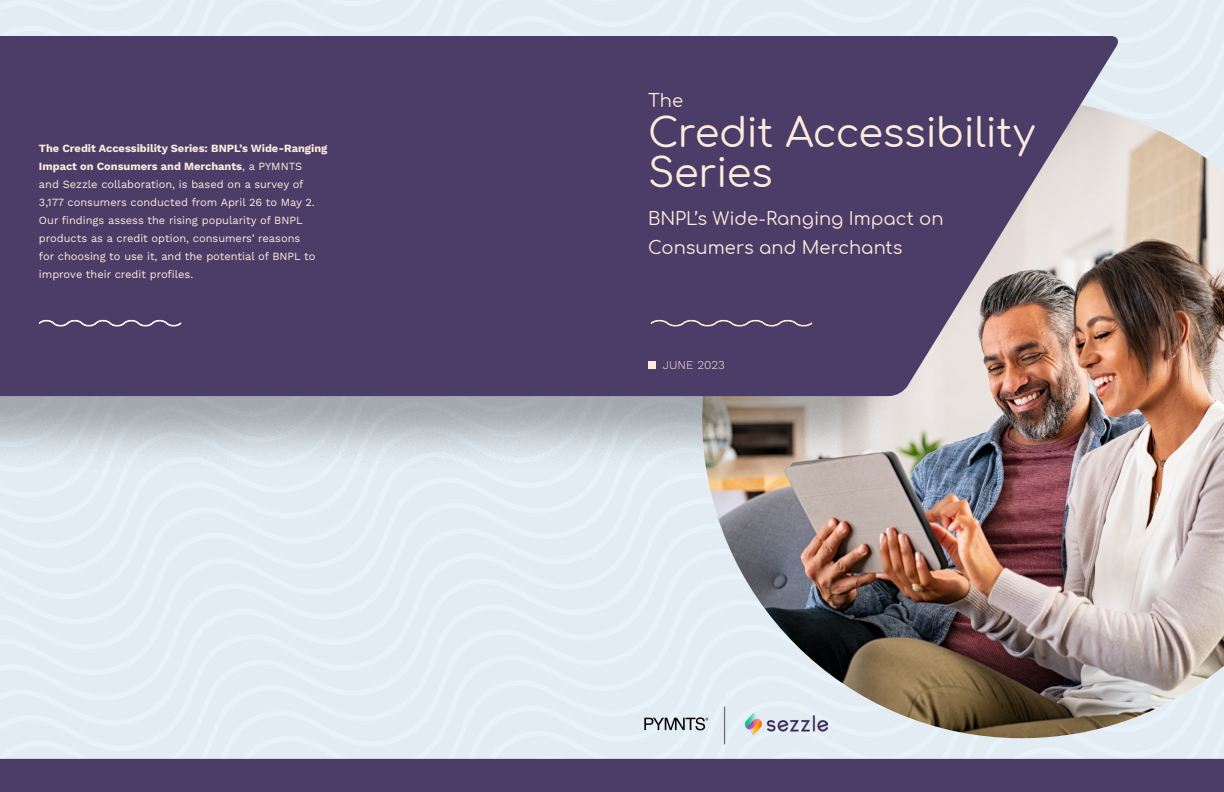
<style>
.page{position:relative;width:1224px;height:792px;background:#fff}
.page>*{position:absolute;margin:0;border:0;box-sizing:border-box;transform-origin:0 0}
.t1{font:40px/40px "Comfortaa";letter-spacing:-.015em;color:#fdebdb}
.t2{font:18px/29px "Comfortaa";color:#fdebdb}
.t3{font:300 12px "Work Sans";color:#fdebdb}
.t4{font:11px/18px "Work Sans";color:#fdebdb}
.s1{font-weight:700}
</style>
<div class="page">
<div style="left:0;top:757px;width:1224px;height:35px;background:#ced3df"></div>
<div style="left:0;top:759px;width:1224px;height:33px;background:#4c3d68"></div>
<img style="left:702px;top:99px;width:522px;height:639px">
<div style="left:0;top:34px;width:1099px;height:438px;background:#000;opacity:.3"></div>
<svg style="left:0;top:36px;width:1120px;height:360px;background:#58486e"></svg>
<svg style="left:37px;top:317px;width:146px;height:12px"></svg>
<div style="left:39px;top:320px;width:143px;height:7px;background:#f5f6ff;opacity:.92"></div>
<svg style="left:649px;top:317px;width:165px;height:12px"></svg>
<div style="left:650px;top:320px;width:163px;height:7px;background:#f5f6ff;opacity:.92"></div>
<div style="left:648px;top:361px;width:8px;height:8px;background:#fdebdb"></div>
<img style="left:746px;top:714px;width:81px;height:20px">
<hr style="left:724px;top:707px;width:1px;height:37px;background:#6d6e71">
<svg style="left:644px;top:717px;width:64px;height:13px"></svg>
<p class="t4" style="left:39px;top:140px;width:290px"><span class="s1">The Credit Accessibility Series: BNPL’s Wide-Ranging Impact on Consumers and Merchants</span>, a PYMNTS<br>and Sezzle collaboration, is based on a survey of 3,177 consumers conducted from April 26 to May 2.<br>Our findings assess the rising popularity of BNPL products as a credit option, consumers’ reasons<br>for choosing to use it, and the potential of BNPL to improve their credit profiles.</p>
<h2 class="t2" style="left:648px;top:84px;width:37px">The</h2>
<h1 class="t1" style="left:648px;top:107px;width:389px">Credit Accessibility<br>Series</h1>
<h2 class="t2" style="left:648px;top:201px;width:297px">BNPL’s Wide-Ranging Impact on<br>Consumers and Merchants</h2>
<p class="t3" style="left:663px;top:358px;width:63px">JUNE 2023</p>
</div>
